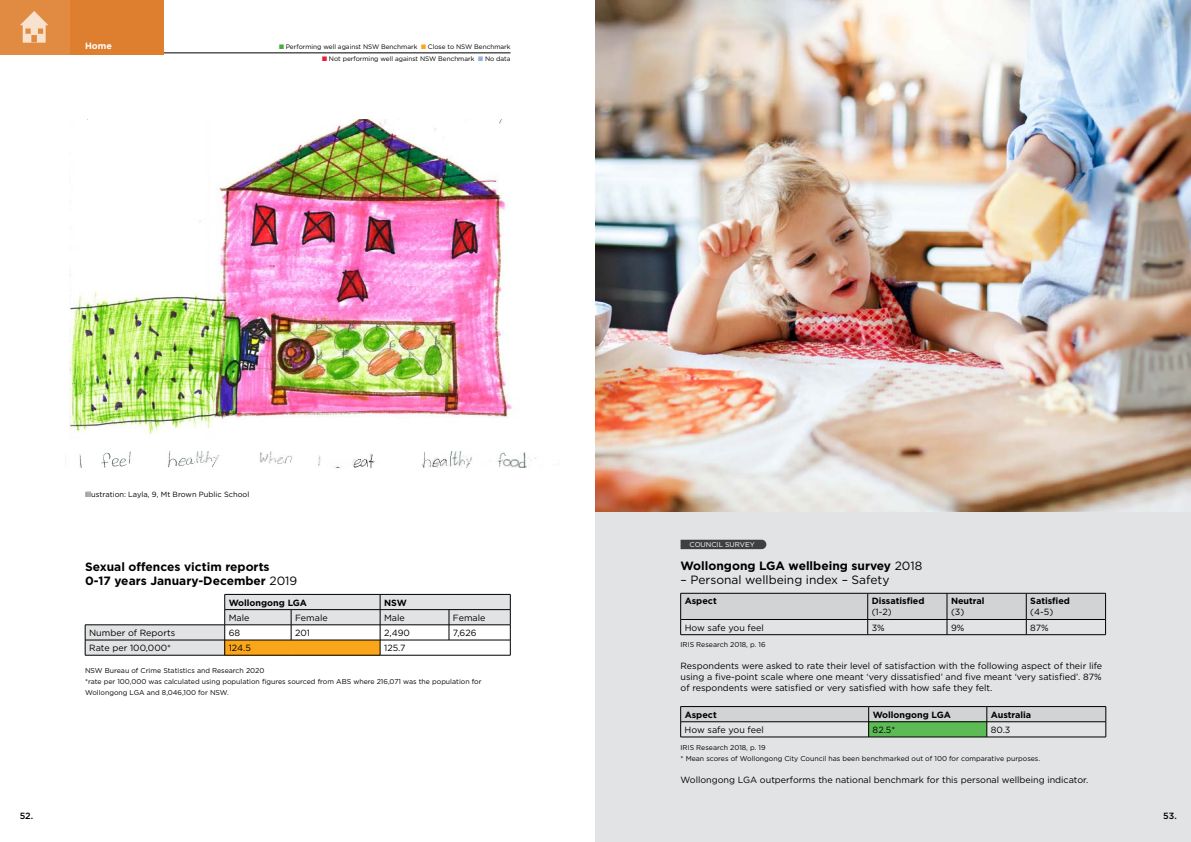
<style>
.page{position:relative;width:1191px;height:842px;background:#fff}
.page>*{position:absolute;margin:0;border:0;box-sizing:border-box;transform-origin:0 0}
.t1{font:700 12px/14px "Gotham";color:#000}
.t2{font:12px "Gotham";color:#000}
.t3{font:9px/11px "Gotham";color:#000;text-align:justify}
.t4{font:700 9px "Gotham";color:#000}
.t5{font:500 9px "Gotham";color:#000}
.t6{font:700 9px "Gotham";color:#fff}
.t7{font:7.5px "Gotham";color:#000}
.t8{font:7px/11px "Gotham";color:#000}
.t9{font:7px "Gotham";color:#fff}
.t10{font:6.5px "Gotham";letter-spacing:-.005em;color:#000}
.s1{color:#49aa42}
.s2{color:#faa61a}
.s3{color:#ed1a3d}
.s4{color:#94aedb}
.s5{font-weight:400}
</style>
<div class="page">
<div style="left:595px;top:512px;width:596px;height:330px;background:#e2e3e4"></div>
<hr style="left:85px;top:53px;width:425px;height:1px;background:#000">
<hr style="left:85px;top:655px;width:140px;height:1px;background:#000">
<hr style="left:225px;top:655px;width:66px;height:1px;background:#000">
<hr style="left:291px;top:655px;width:89px;height:1px;background:#000">
<hr style="left:380px;top:655px;width:69px;height:1px;background:#000">
<hr style="left:449px;top:655px;width:61px;height:1px;background:#000">
<svg style="left:85px;top:594px;width:426px;height:61px"></svg>
<div style="left:0;top:0;width:163px;height:54px;background:#dd7f2f"></div>
<div style="left:0;top:0;width:69px;height:54px;background:#e08a42"></div>
<svg style="left:20px;top:11px;width:28px;height:32px"></svg>
<svg style="left:680px;top:593px;width:426px;height:42px"></svg>
<hr style="left:680px;top:634px;width:187px;height:1px;background:#000">
<hr style="left:867px;top:634px;width:80px;height:1px;background:#000">
<hr style="left:947px;top:634px;width:79px;height:1px;background:#000">
<hr style="left:1026px;top:634px;width:79px;height:1px;background:#000">
<svg style="left:680px;top:706px;width:426px;height:31px"></svg>
<hr style="left:680px;top:737px;width:188px;height:1px;background:#000">
<hr style="left:868px;top:737px;width:118px;height:1px;background:#000">
<hr style="left:986px;top:737px;width:120px;height:1px;background:#000">
<svg style="left:680px;top:540px;width:86px;height:9px"></svg>
<img style="left:595px;top:0;width:596px;height:512px">
<img style="left:70px;top:123px;width:443px;height:315px">
<img style="left:73px;top:351px;width:145px;height:70px">
<img style="left:126px;top:305px;width:83px;height:90px">
<img style="left:87px;top:119px;width:415px;height:4px">
<svg style="left:191px;top:390px;width:10px;height:8px"></svg>
<svg style="left:474px;top:200px;width:9px;height:6px"></svg>
<svg style="left:79px;top:451px;width:457px;height:17px"></svg>
<p class="t6" style="left:85px;top:40px;width:28px">Home</p>
<p class="t10" style="left:279px;top:43px;width:233px"><span class="s1">■</span> Performing well against NSW Benchmark <span class="s2">■</span> Close to NSW Benchmark</p>
<p class="t10" style="left:322px;top:55px;width:190px"><span class="s3">■</span> Not performing well against NSW Benchmark <span class="s4">■</span> No data</p>
<p class="t5" style="left:20px;top:810px;width:15px">52.</p>
<p class="t7" style="left:85px;top:489px;width:166px">Illustration: Layla, 9, Mt Brown Public School</p>
<h1 class="t1" style="left:85px;top:559px;width:214px">Sexual offences victim reports<br>0-17 years January-December <span class="s5">2019</span></h1>
<p class="t4" style="left:229px;top:596px;width:80px">Wollongong LGA</p>
<p class="t4" style="left:384px;top:596px;width:24px">NSW</p>
<p class="t3" style="left:229px;top:612px;width:22px">Male</p>
<p class="t3" style="left:295px;top:612px;width:34px">Female</p>
<p class="t3" style="left:384px;top:612px;width:22px">Male</p>
<p class="t3" style="left:453px;top:612px;width:34px">Female</p>
<p class="t3" style="left:89px;top:627px;width:87px">Number of Reports</p>
<p class="t3" style="left:229px;top:627px;width:13px">68</p>
<p class="t3" style="left:295px;top:627px;width:17px">201</p>
<p class="t3" style="left:384px;top:627px;width:27px">2,490</p>
<p class="t3" style="left:453px;top:627px;width:25px">7,626</p>
<p class="t3" style="left:89px;top:642px;width:83px">Rate per 100,000*</p>
<p class="t3" style="left:229px;top:642px;width:24px">124.5</p>
<p class="t3" style="left:384px;top:642px;width:23px">125.7</p>
<p class="t8" style="left:85px;top:665px;width:398px">NSW Bureau of Crime Statistics and Research 2020<br>*rate per 100,000 was calculated using population figures sourced from ABS where 216,071 was the population for<br>Wollongong LGA and 8,046,100 for NSW.</p>
<p class="t9" style="left:689px;top:540px;width:67px">COUNCIL SURVEY</p>
<h1 class="t1" style="left:680px;top:558px;width:243px">Wollongong LGA wellbeing survey <span class="s5">2018</span></h1>
<h1 class="t2" style="left:680px;top:572px;width:210px">– Personal wellbeing index – Safety</h1>
<p class="t4" style="left:684px;top:595px;width:34px">Aspect</p>
<p class="t4" style="left:871px;top:595px;width:54px">Dissatisfied</p>
<p class="t3" style="left:871px;top:607px;width:22px">(1-2)</p>
<p class="t4" style="left:951px;top:595px;width:35px">Neutral</p>
<p class="t3" style="left:951px;top:607px;width:15px">(3)</p>
<p class="t4" style="left:1030px;top:595px;width:41px">Satisfied</p>
<p class="t3" style="left:1030px;top:607px;width:25px">(4-5)</p>
<p class="t3" style="left:684px;top:622px;width:81px">How safe you feel</p>
<p class="t3" style="left:871px;top:622px;width:15px">3%</p>
<p class="t3" style="left:951px;top:622px;width:15px">9%</p>
<p class="t3" style="left:1030px;top:622px;width:20px">87%</p>
<p class="t8" style="left:680px;top:639px;width:86px">IRIS Research 2018, p. 16</p>
<p class="t3" style="left:680px;top:661px;width:423px">Respondents were asked to rate their level of satisfaction with the following aspect of their life using a five-point scale where one meant ‘very dissatisfied’ and five meant ‘very satisfied’. 87% of respondents were satisfied or very satisfied with how safe they felt.</p>
<p class="t4" style="left:684px;top:709px;width:34px">Aspect</p>
<p class="t4" style="left:872px;top:709px;width:80px">Wollongong LGA</p>
<p class="t4" style="left:990px;top:709px;width:42px">Australia</p>
<p class="t3" style="left:684px;top:724px;width:81px">How safe you feel</p>
<p class="t3" style="left:872px;top:724px;width:24px">82.5*</p>
<p class="t3" style="left:990px;top:724px;width:21px">80.3</p>
<p class="t8" style="left:680px;top:742px;width:361px">IRIS Research 2018, p. 19<br>* Mean scores of Wollongong City Council has been benchmarked out of 100 for comparative purposes.</p>
<p class="t3" style="left:680px;top:774px;width:409px">Wollongong LGA outperforms the national benchmark for this personal wellbeing indicator.</p>
<p class="t5" style="left:1163px;top:810px;width:15px">53.</p>
</div>
